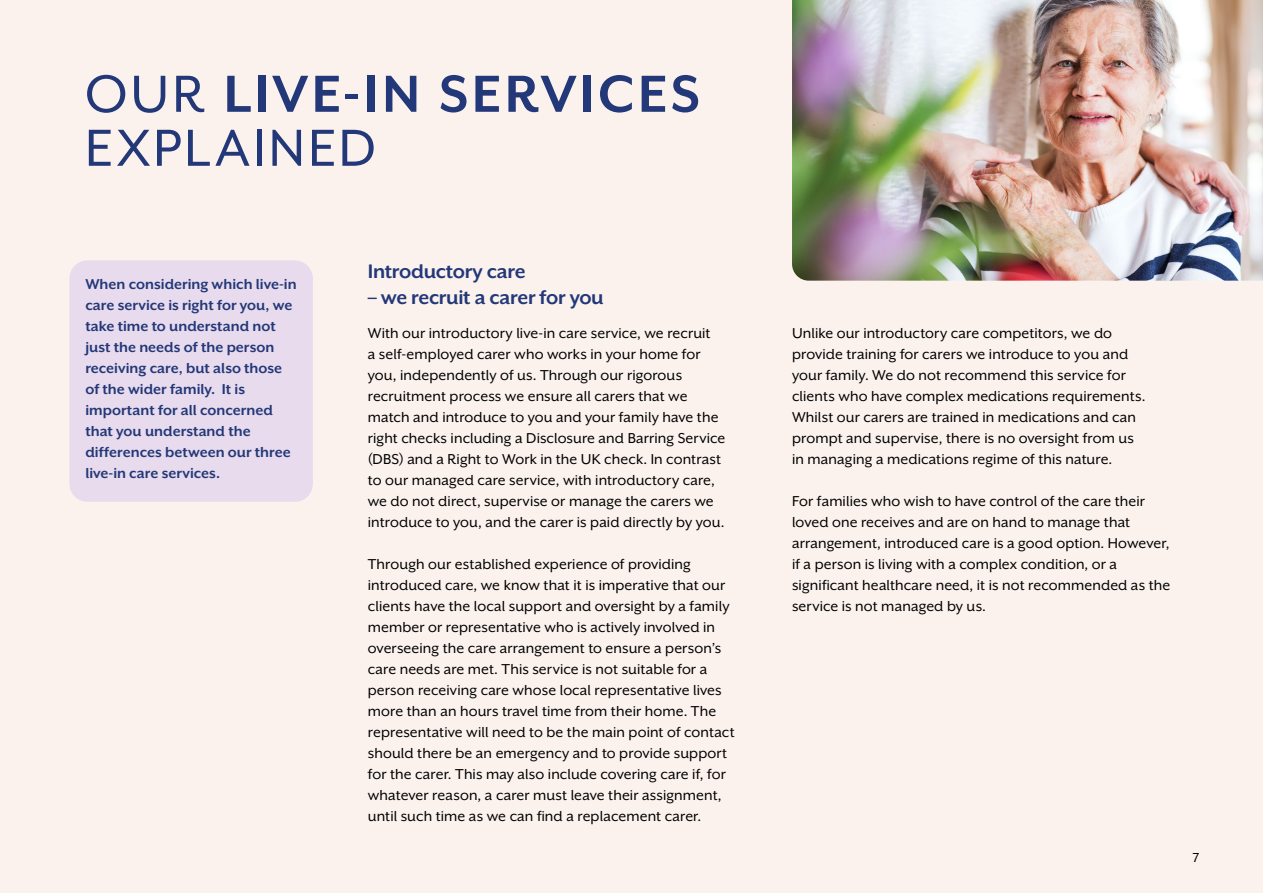
<style>
.page{position:relative;width:1263px;height:893px;background:#fbf2ee}
.page>*{position:absolute;margin:0;border:0;box-sizing:border-box;transform-origin:0 0}
.t1{font:700 60px/54px "Mr Eaves XL San OT";letter-spacing:.055em;color:#233878}
.t2{font:700 22.5px "Mr Eaves XL San OT";letter-spacing:-.015em;color:#233878}
.t3{font:16.5px/21px "Mr Eaves XL San OT";letter-spacing:.005em;color:#000}
.t4{font:700 16.5px/21px "Mr Eaves XL San OT";color:#233878}
.t5{font:15px "Mr Eaves XL San OT";color:#000}
.s1{font-weight:400}
</style>
<div class="page">
<img style="left:792px;top:0;width:471px;height:281px">
<div style="left:69px;top:260px;width:244px;height:242px;background:#e8dbed;border-radius:18px"></div>
<h1 class="t1" style="left:85px;top:67px;width:616px"><span class="s1">OUR</span> LIVE-IN SERVICES<br><span class="s1">EXPLAINED</span></h1>
<p class="t4" style="left:85px;top:274px;width:213px">When considering which live-in care service is right for you, we take time to understand not just the needs of the person receiving care, but also those of the wider family. It is important for all concerned that you understand the differences between our three live-in care services.</p>
<h2 class="t2" style="left:368px;top:259px;width:159px">Introductory care</h2>
<h2 class="t2" style="left:368px;top:285px;width:237px">– we recruit a carer for you</h2>
<p class="t3" style="left:368px;top:322px;width:359px">With our introductory live-in care service, we recruit<br>a self-employed carer who works in your home for you, independently of us. Through our rigorous recruitment process we ensure all carers that we match and introduce to you and your family have the right checks including a Disclosure and Barring Service (DBS) and a Right to Work in the UK check. In contrast to our managed care service, with introductory care, we do not direct, supervise or manage the carers we introduce to you, and the carer is paid directly by you.</p>
<p class="t3" style="left:368px;top:553px;width:368px">Through our established experience of providing introduced care, we know that it is imperative that our clients have the local support and oversight by a family member or representative who is actively involved in overseeing the care arrangement to ensure a person’s care needs are met. This service is not suitable for a person receiving care whose local representative lives more than an hours travel time from their home. The representative will need to be the main point of contact should there be an emergency and to provide support for the carer. This may also include covering care if, for whatever reason, a carer must leave their assignment, until such time as we can find a replacement carer.</p>
<p class="t3" style="left:792px;top:323px;width:355px">Unlike our introductory care competitors, we do provide training for carers we introduce to you and your family. We do not recommend this service for clients who have complex medications requirements.<br>Whilst our carers are trained in medications and can prompt and supervise, there is no oversight from us in managing a medications regime of this nature.</p>
<p class="t3" style="left:792px;top:491px;width:380px">For families who wish to have control of the care their loved one receives and are on hand to manage that arrangement, introduced care is a good option. However, if a person is living with a complex condition, or a significant healthcare need, it is not recommended as the service is not managed by us.</p>
<p class="t5" style="left:1193px;top:850px;width:8px">7</p>
</div>
